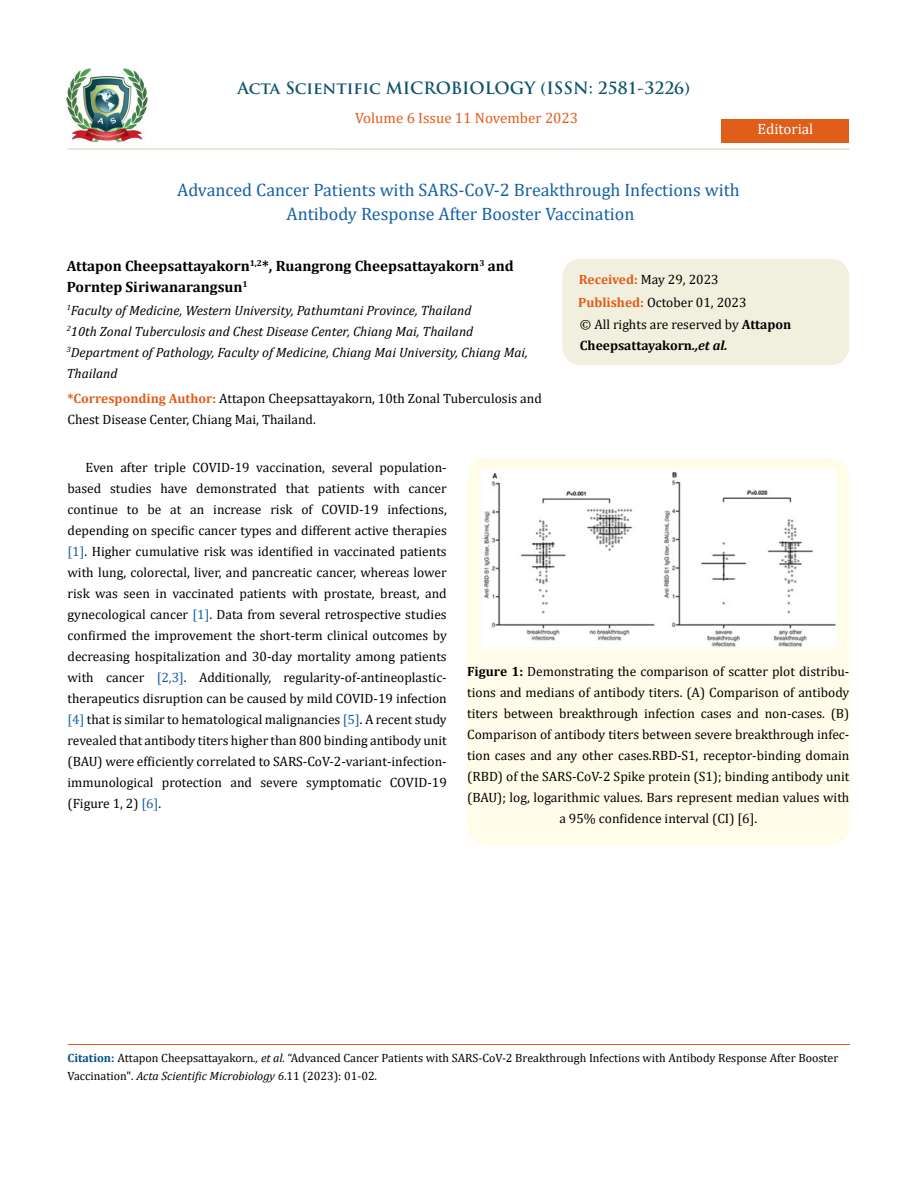
<style>
.page{position:relative;width:917px;height:1188px;background:#fff}
.page>*{position:absolute;margin:0;border:0;box-sizing:border-box;transform-origin:0 0}
.t1{font:18px/24px "Cambria";color:#1560a6;text-align:center}
.t2{font:700 16.5px "Trajan Pro";color:#0e546a}
.t3{font:700 15px/21px "Cambria";color:#000}
.t4{font:15px "Cambria";color:#e05d1a}
.t5{font:15px "Cambria";color:#fff}
.t6{font:13.5px/21px "Cambria";color:#000}
.t7{font:italic 13.5px/21px "Cambria";color:#000}
.t8{font:12px/18px "Cambria";color:#000}
.s1{font-weight:700;color:#e05d1a}
.s2{font-weight:700}
.s3{font-weight:700;font-style:italic}
.s4{color:#1560a6}
.s5{font-weight:700;color:#035089}
.s6{font-style:italic}
</style>
<div class="page">
<img style="left:67px;top:68px;width:80px;height:74px">
<div style="left:721px;top:119px;width:128px;height:23px;background:#e05d1a"></div>
<div style="left:563px;top:259px;width:285px;height:106px;background:#f1f0de;border-radius:18px"></div>
<div style="left:562px;top:259px;width:287px;height:106px;border:2px solid #f1f0de;border-radius:18px"></div>
<div style="left:467px;top:458px;width:382px;height:387px;background:#fffde9;border-radius:18px"></div>
<img style="left:481px;top:469px;width:354px;height:178px">
<hr style="left:68px;top:1045px;width:781px;height:1px;background:#e05d1a">
<hr style="left:67px;top:148px;width:782px;height:2px;background:#e0dfcd">
<p class="t2" style="left:237px;top:77px;width:454px">Acta Scientific MICROBIOLOGY (ISSN: 2581-3226)</p>
<p class="t4" style="left:355px;top:109px;width:224px">Volume 6 Issue 11 November 2023</p>
<p class="t5" style="left:757px;top:120px;width:57px">Editorial</p>
<h1 class="t1" style="left:177px;top:178px;width:564px">Advanced Cancer Patients with SARS-CoV-2 Breakthrough Infections with<br>Antibody Response After Booster Vaccination</h1>
<p class="t3" style="left:67px;top:255px;width:448px">Attapon Cheepsattayakorn<sup>1,2</sup>*, Ruangrong Cheepsattayakorn<sup>3</sup> and<br>Porntep Siriwanarangsun<sup>1</sup></p>
<p class="t7" style="left:67px;top:299px;width:462px"><sup>1</sup>Faculty of Medicine, Western University, Pathumtani Province, Thailand<br><sup>2</sup>10th Zonal Tuberculosis and Chest Disease Center, Chiang Mai, Thailand <sup>3</sup>Department of Pathology, Faculty of Medicine, Chiang Mai University, Chiang Mai, Thailand</p>
<p class="t6" style="left:67px;top:387px;width:476px"><span class="s1">*Corresponding Author:</span> Attapon Cheepsattayakorn, 10th Zonal Tuberculosis and<br>Chest Disease Center, Chiang Mai, Thailand.</p>
<p class="t6" style="left:578px;top:268px;width:170px;line-height:23px"><span class="s1">Received:</span> May 29, 2023<br><span class="s1">Published:</span> October 01, 2023</p>
<p class="t6" style="left:580px;top:313px;width:213px">© All rights are reserved by <span class="s2">Attapon<br>Cheepsattayakorn</span><span class="s3">.,et al.</span></p>
<p class="t6" style="left:67px;top:457px;width:381px;text-align:justify;text-indent:18px">Even after triple COVID-19 vaccination, several population&shy;based studies have demonstrated that patients with cancer continue to be at an increase risk of COVID-19 infections, depending on specific cancer types and different active therapies <span class="s4">[1]</span>. Higher cumulative risk was identified in vaccinated patients with lung, colorectal, liver, and pancreatic cancer, whereas lower risk was seen in vaccinated patients with prostate, breast, and gynecological cancer <span class="s4">[1]</span>. Data from several retrospective studies confirmed the improvement the short-term clinical outcomes by decreasing hospitalization and 30-day mortality among patients with cancer <span class="s4">[2,3]</span>. Additionally, regularity-of-antineoplastic&shy;therapeutics disruption can be caused by mild COVID-19 infection <span class="s4">[4]</span> that is similar to hematological malignancies <span class="s4">[5]</span>. A recent study revealed that antibody titers higher than 800 binding antibody unit (BAU) were efficiently correlated to SARS-CoV-2-variant-infection&shy;immunological protection and severe symptomatic COVID-19 (Figure 1, 2) <span class="s4">[6]</span>.</p>
<p class="t6" style="left:467px;top:660px;width:384px;text-align:center"><span class="s2">Figure 1:</span> Demonstrating the comparison of scatter plot distribu&shy;tions and medians of antibody titers. (A) Comparison of antibody titers between breakthrough infection cases and non-cases. (B)<br>Comparison of antibody titers between severe breakthrough infec&shy;tion cases and any other cases.RBD-S1, receptor-binding domain (RBD) of the SARS-CoV-2 Spike protein (S1); binding antibody unit (BAU); log, logarithmic values. Bars represent median values with a 95% confidence interval (CI) [6].</p>
<p class="t8" style="left:68px;top:1049px;width:772px"><span class="s5">Citation:</span> Attapon Cheepsattayakorn<span class="s6">., et al.</span> “Advanced Cancer Patients with SARS-CoV-2 Breakthrough Infections with Antibody Response After Booster<br>Vaccination". <span class="s6">Acta Scientific Microbiology 6</span>.11 (2023): 01-02.</p>
</div>
